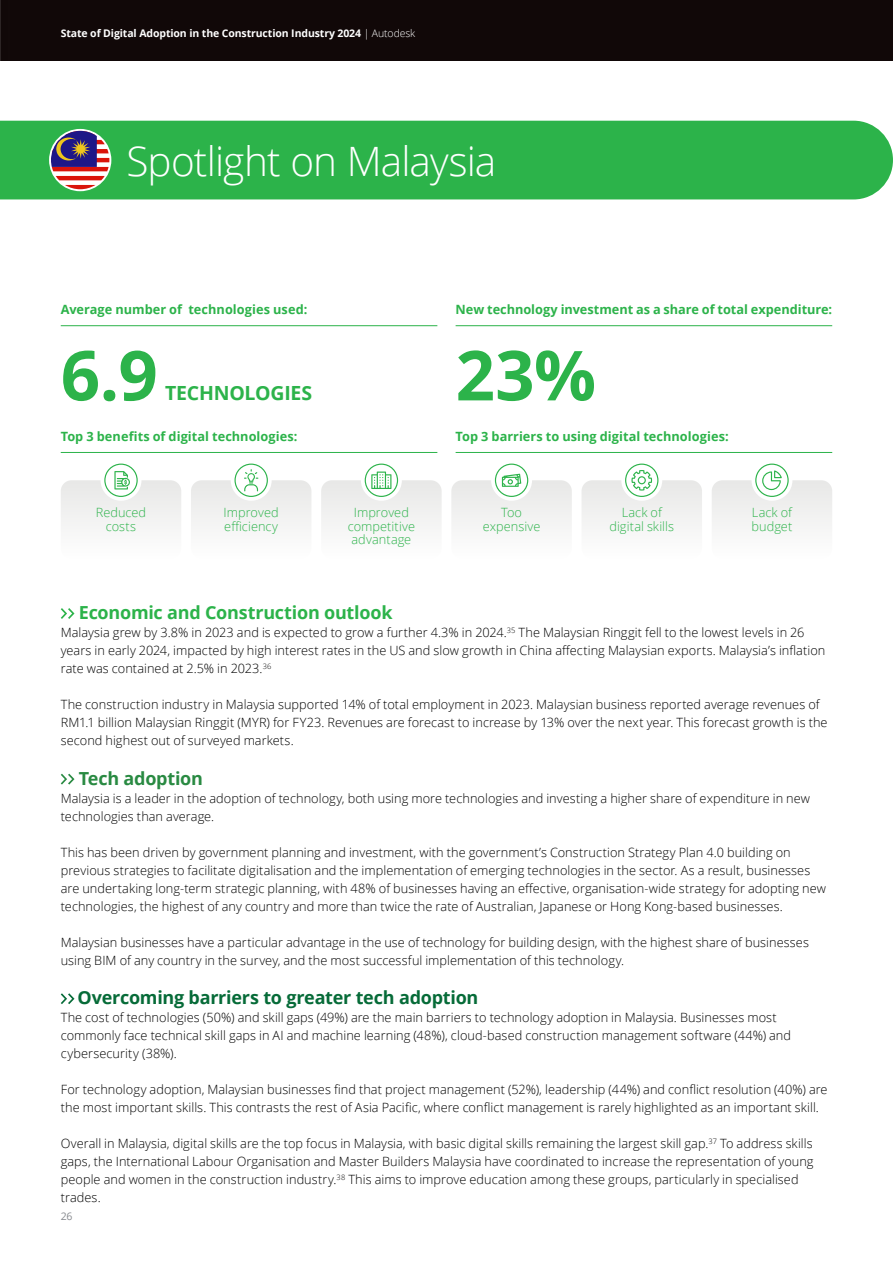
<style>
.page{position:relative;width:893px;height:1263px;background:#fff}
.page>*{position:absolute;margin:0;border:0;box-sizing:border-box;transform-origin:0 0}
.t1{font:700 69px "Open Sans";color:#2cb34a}
.t2{font:300 40.5px "Open Sans";letter-spacing:-.02em;color:#fff}
.t3{font:700 19.5px "Open Sans";letter-spacing:-.01em;color:#2cb34a}
.t4{font:700 18px "Open Sans";letter-spacing:-.015em;color:#066b38}
.t5{font:700 18px "Open Sans";letter-spacing:-.015em;color:#2cb34a}
.t6{font:700 18px "Open Sans";letter-spacing:-.015em;color:#298a42}
.t7{font:300 12.75px/18px "Open Sans";letter-spacing:.005em;color:#000}
.t8{font:700 12.75px "Open Sans";color:#2cb34a}
.t9{font:300 12.75px/13.5px "Open Sans";letter-spacing:.005em;color:#2cb34a;text-align:center}
.t10{font:700 10.5px "Open Sans";letter-spacing:-.01em;color:#fff}
.t11{font:10.5px "Open Sans";color:#878a8f}
.s1{font-weight:300}
</style>
<div class="page">
<div style="left:0;top:0;width:893px;height:61px;background:#110808"></div>
<div style="left:0;top:121px;width:893px;height:78px;background:#2cb34a"></div>
<svg style="left:49px;top:129px;width:62px;height:62px"></svg>
<svg style="left:51px;top:131px;width:58px;height:58px"></svg>
<div style="left:321px;top:480px;width:121px;height:79px;background:#f4f4f3;border-radius:11px"></div>
<div style="left:361px;top:460px;width:41px;height:41px;background:#fff;border-radius:50%"></div>
<svg style="left:365px;top:464px;width:33px;height:33px"></svg>
<div style="left:451px;top:480px;width:121px;height:79px;background:#f4f4f3;border-radius:11px"></div>
<div style="left:491px;top:460px;width:41px;height:41px;background:#fff;border-radius:50%"></div>
<svg style="left:495px;top:464px;width:33px;height:33px"></svg>
<div style="left:581px;top:480px;width:121px;height:79px;background:#f4f4f3;border-radius:11px"></div>
<div style="left:621px;top:460px;width:41px;height:41px;background:#fff;border-radius:50%"></div>
<svg style="left:625px;top:464px;width:33px;height:33px"></svg>
<div style="left:712px;top:480px;width:120px;height:79px;background:#f4f4f3;border-radius:11px"></div>
<div style="left:751px;top:460px;width:41px;height:41px;background:#fff;border-radius:50%"></div>
<svg style="left:755px;top:464px;width:34px;height:33px"></svg>
<div style="left:191px;top:480px;width:120px;height:79px;background:#f4f4f3;border-radius:11px"></div>
<div style="left:231px;top:460px;width:41px;height:41px;background:#fff;border-radius:50%"></div>
<svg style="left:234px;top:464px;width:34px;height:33px"></svg>
<div style="left:61px;top:480px;width:120px;height:79px;background:#f4f4f3;border-radius:11px"></div>
<div style="left:101px;top:460px;width:40px;height:41px;background:#fff;border-radius:50%"></div>
<svg style="left:104px;top:464px;width:34px;height:33px"></svg>
<svg style="left:61px;top:608px;width:13px;height:11px"></svg>
<svg style="left:61px;top:774px;width:13px;height:10px"></svg>
<svg style="left:61px;top:993px;width:13px;height:11px"></svg>
<hr style="left:61px;top:325px;width:376px;height:1px;background:#2cb34a">
<hr style="left:456px;top:325px;width:376px;height:1px;background:#2cb34a">
<hr style="left:61px;top:452px;width:376px;height:1px;background:#2cb34a">
<hr style="left:456px;top:452px;width:376px;height:1px;background:#2cb34a">
<p class="t10" style="left:61px;top:26px;width:356px">State of Digital Adoption in the Construction Industry 2024 <span class="s1">| Autodesk</span></p>
<h2 class="t2" style="left:127px;top:133px;width:371px">Spotlight on Malaysia</h2>
<p class="t8" style="left:61px;top:300px;width:248px">Average number of technologies used:</p>
<p class="t8" style="left:456px;top:300px;width:378px">New technology investment as a share of total expenditure:</p>
<h1 class="t1" style="left:456px;top:327px;width:142px">23%</h1>
<p class="t8" style="left:61px;top:427px;width:238px">Top 3 benefits of digital technologies:</p>
<h1 class="t1" style="left:61px;top:327px;width:99px">6.9</h1>
<h3 class="t3" style="left:165px;top:380px;width:149px">TECHNOLOGIES</h3>
<p class="t8" style="left:456px;top:427px;width:275px">Top 3 barriers to using digital technologies:</p>
<p class="t9" style="left:96px;top:505px;width:52px">Reduced costs</p>
<p class="t9" style="left:224px;top:505px;width:57px;text-align:left">Improved efficiency</p>
<p class="t9" style="left:348px;top:505px;width:69px">Improved competitive advantage</p>
<p class="t9" style="left:483px;top:505px;width:59px">Too expensive</p>
<p class="t9" style="left:609px;top:505px;width:66px">Lack of digital skills</p>
<p class="t9" style="left:752px;top:505px;width:42px;text-align:left">Lack of budget</p>
<h3 class="t5" style="left:79px;top:600px;width:315px">Economic and Construction outlook</h3>
<p class="t7" style="left:61px;top:623px;width:766px">Malaysia grew by 3.8% in 2023 and is expected to grow a further 4.3% in 2024.<sup>35</sup> The Malaysian Ringgit fell to the lowest levels in 26 years in early 2024, impacted by high interest rates in the US and slow growth in China affecting Malaysian exports. Malaysia’s inflation rate was contained at 2.5% in 2023.<sup>36</sup></p>
<p class="t7" style="left:61px;top:695px;width:768px">The construction industry in Malaysia supported 14% of total employment in 2023. Malaysian business reported average revenues of<br>RM1.1 billion Malaysian Ringgit (MYR) for FY23. Revenues are forecast to increase by 13% over the next year. This forecast growth is the second highest out of surveyed markets.</p>
<h3 class="t6" style="left:79px;top:765px;width:126px">Tech adoption</h3>
<p class="t7" style="left:61px;top:789px;width:751px">Malaysia is a leader in the adoption of technology, both using more technologies and investing a higher share of expenditure in new technologies than average.</p>
<p class="t7" style="left:61px;top:843px;width:767px">This has been driven by government planning and investment, with the government’s Construction Strategy Plan 4.0 building on previous strategies to facilitate digitalisation and the implementation of emerging technologies in the sector. As a result, businesses are undertaking long-term strategic planning, with 48% of businesses having an effective, organisation-wide strategy for adopting new technologies, the highest of any country and more than twice the rate of Australian, Japanese or Hong Kong-based businesses.</p>
<p class="t7" style="left:61px;top:933px;width:750px">Malaysian businesses have a particular advantage in the use of technology for building design, with the highest share of businesses using BIM of any country in the survey, and the most successful implementation of this technology.</p>
<h3 class="t4" style="left:78px;top:985px;width:402px">Overcoming barriers to greater tech adoption</h3>
<p class="t7" style="left:61px;top:1008px;width:732px">The cost of technologies (50%) and skill gaps (49%) are the main barriers to technology adoption in Malaysia. Businesses most commonly face technical skill gaps in AI and machine learning (48%), cloud-based construction management software (44%) and cybersecurity (38%).</p>
<p class="t7" style="left:61px;top:1080px;width:768px">For technology adoption, Malaysian businesses find that project management (52%), leadership (44%) and conflict resolution (40%) are the most important skills. This contrasts the rest of Asia Pacific, where conflict management is rarely highlighted as an important skill.</p>
<p class="t7" style="left:61px;top:1134px;width:754px">Overall in Malaysia, digital skills are the top focus in Malaysia, with basic digital skills remaining the largest skill gap.<sup>37</sup> To address skills gaps, the International Labour Organisation and Master Builders Malaysia have coordinated to increase the representation of young people and women in the construction industry.<sup>38</sup> This aims to improve education among these groups, particularly in specialised trades.</p>
<p class="t11" style="left:61px;top:1209px;width:13px">26</p>
</div>
